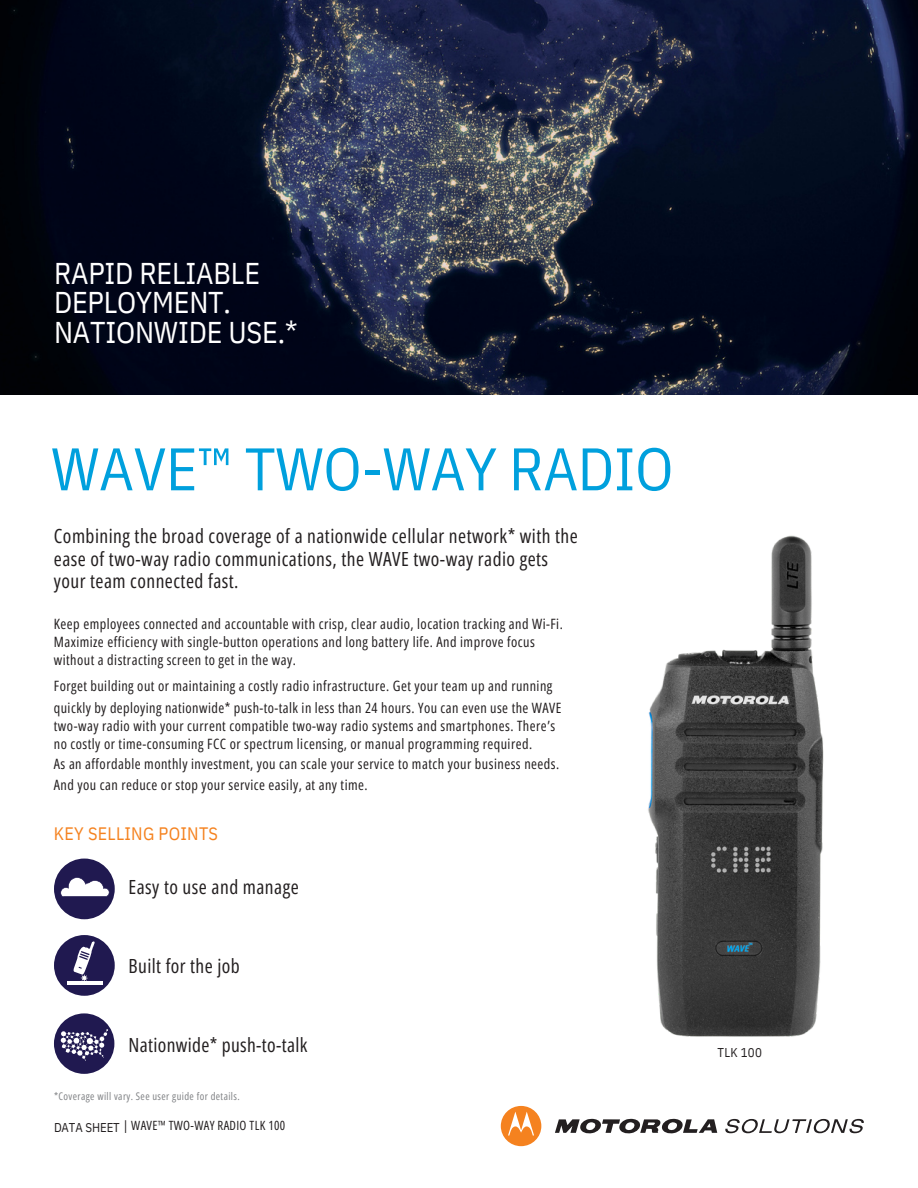
<style>
.page{position:relative;width:918px;height:1188px;background:#fff}
.page>*{position:absolute;margin:0;border:0;box-sizing:border-box;transform-origin:0 0}
.t1{font:60px "IBM Plex Sans Cond";letter-spacing:-.005em;color:#00a0dd}
.t2{font:30px/29.2px "IBM Plex Sans Cond";letter-spacing:-.005em;color:#fff}
.t3{font:19.5px/22.5px "Open Sans Condensed";letter-spacing:.025em;color:#231f20}
.t4{font:18px "IBM Plex Sans Cond";letter-spacing:.015em;color:#f5821f}
.t5{font:14.25px/18px "Open Sans Condensed";letter-spacing:.03em;color:#231f20}
.t6{font:12.75px "Open Sans Condensed";letter-spacing:.025em;color:#231f20}
.t7{font:12.75px "IBM Plex Sans Cond";letter-spacing:-.005em;color:#231f20}
.t8{font:10.5px "Open Sans Condensed";letter-spacing:.04em;color:#808285}
</style>
<div class="page">
<img style="left:0;top:0;width:918px;height:395px">
<svg style="left:555px;top:1119px;width:162px;height:15px"></svg>
<svg style="left:501px;top:1106px;width:40px;height:40px"></svg>
<svg style="left:725px;top:1119px;width:139px;height:14px"></svg>
<img style="left:648px;top:535px;width:176px;height:502px">
<div style="left:54px;top:859px;width:61px;height:60px;background:#201950;border-radius:50%"></div>
<svg style="left:60px;top:877px;width:50px;height:20px"></svg>
<div style="left:54px;top:935px;width:61px;height:61px;background:#201950;border-radius:50%"></div>
<svg style="left:73px;top:941px;width:22px;height:41px"></svg>
<hr style="left:67px;top:982px;width:36px;height:2px;background:#fff">
<div style="left:54px;top:1013px;width:60px;height:61px;background:#201950;border-radius:50%"></div>
<svg style="left:61px;top:1029px;width:47px;height:32px"></svg>
<p class="t2" style="left:54px;top:258px;width:245px">RAPID RELIABLE<br>DEPLOYMENT.<br>NATIONWIDE USE.*</p>
<p class="t1" style="left:51px;top:429px;width:624px">WAVE™ TWO-WAY RADIO</p>
<p class="t3" style="left:54px;top:524px;width:525px">Combining the broad coverage of a nationwide cellular network* with the ease of two-way radio communications, the WAVE two-way radio gets your team connected fast.</p>
<p class="t5" style="left:54px;top:615px;width:510px">Keep employees connected and accountable with crisp, clear audio, location tracking and Wi-Fi.<br>Maximize efficiency with single-button operations and long battery life. And improve focus without a distracting screen to get in the way.</p>
<p class="t5" style="left:54px;top:677px;width:500px">Forget building out or maintaining a costly radio infrastructure. Get your team up and running</p>
<p class="t5" style="left:54px;top:698px;width:509px">quickly by deploying nationwide* push-to-talk in less than 24 hours. You can even use the WAVE</p>
<p class="t5" style="left:54px;top:716px;width:503px">two-way radio with your current compatible two-way radio systems and smartphones. There’s</p>
<p class="t5" style="left:54px;top:734px;width:480px">no costly or time-consuming FCC or spectrum licensing, or manual programming required.</p>
<p class="t5" style="left:54px;top:754px;width:507px">As an affordable monthly investment, you can scale your service to match your business needs.</p>
<p class="t5" style="left:54px;top:776px;width:315px">And you can reduce or stop your service easily, at any time.</p>
<p class="t4" style="left:54px;top:822px;width:166px">KEY SELLING POINTS</p>
<p class="t3" style="left:129px;top:875px;width:172px">Easy to use and manage</p>
<p class="t3" style="left:129px;top:954px;width:113px">Built for the job</p>
<p class="t3" style="left:129px;top:1034px;width:180px">Nationwide* push-to-talk</p>
<p class="t8" style="left:54px;top:1088px;width:187px">*Coverage will vary. See user guide for details.</p>
<p class="t6" style="left:123px;top:1117px;width:164px">| WAVE™ TWO-WAY RADIO TLK 100</p>
<p class="t7" style="left:54px;top:1119px;width:67px">DATA SHEET</p>
<p class="t7" style="left:718px;top:1043px;width:46px">TLK 100</p>
</div>
